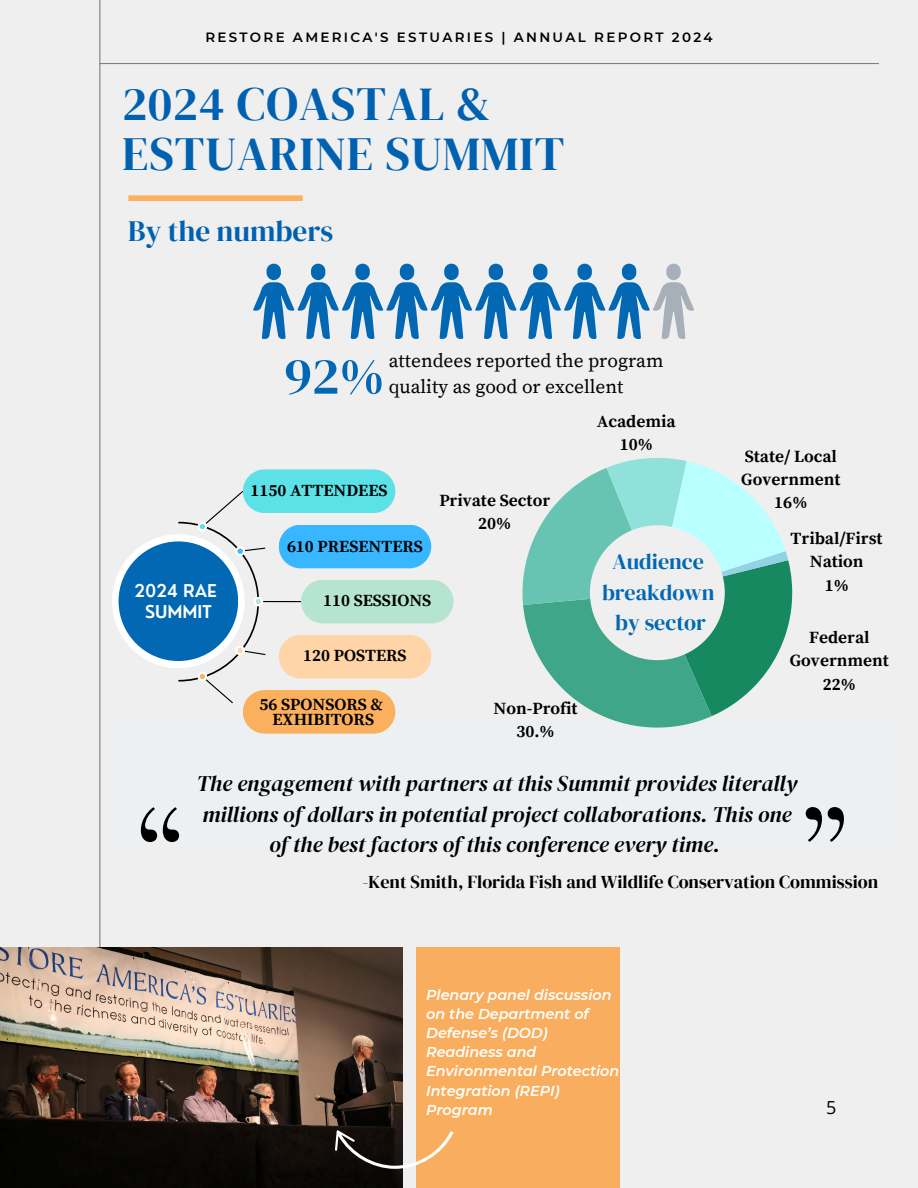
<style>
.page{position:relative;width:918px;height:1188px;background:#efefef}
.page>*{position:absolute;margin:0;border:0;box-sizing:border-box;transform-origin:0 0}
.t1{font:51.9px "DM Serif Display";color:#0268b3}
.t2{font:47.25px/50.1px "DM Serif Display";letter-spacing:.02em;color:#0061b1}
.t3{font:29.25px "DM Serif Display";color:#0061b1}
.t4{font:italic 22.05px/30.9px "DM Serif Display";color:#000;text-align:center}
.t5{font:22.05px/30.3px "DM Serif Display";color:#0268b3;text-align:center}
.t6{font:19.35px "Source Serif Pro";color:#000}
.t7{font:18.15px "DM Serif Display";color:#000}
.t8{font:18px "Open Sans";color:#000}
.t9{font:600 17.25px/20.7px "Nourd";color:#fff;text-align:center}
.t10{font:700 17.1px/23.1px "Source Serif Pro";color:#000;text-align:center}
.t11{font:700 16.95px/15.5px "Source Serif Pro";color:#000;text-align:center}
.t12{font:italic 600 14.4px/19.2px "Montserrat";color:#fff}
.t13{font:600 13.5px "Montserrat";letter-spacing:.17em;color:#000}
</style>
<div class="page">
<hr style="left:99px;top:0;width:1px;height:1188px;background:#808080">
<hr style="left:99px;top:63px;width:780px;height:1px;background:#808080">
<div style="left:416px;top:948px;width:204px;height:240px;background:#f8ae5e"></div>
<svg style="left:253px;top:264px;width:219px;height:75px"></svg>
<svg style="left:653px;top:264px;width:41px;height:75px"></svg>
<div style="left:128px;top:195px;width:175px;height:6px;background:#fbb05e"></div>
<img style="left:0;top:948px;width:403px;height:240px">
<svg style="left:141px;top:807px;width:38px;height:35px"></svg>
<svg style="left:806px;top:807px;width:38px;height:35px"></svg>
<svg style="left:522px;top:458px;width:271px;height:270px"></svg>
<hr style="left:263px;top:601px;width:38px;height:1px;background:#000">
<div style="left:112px;top:534px;width:133px;height:134px;background:#fff;border-radius:50%"></div>
<div style="left:119px;top:541px;width:119px;height:120px;background:#0268b3;border-radius:50%"></div>
<div style="left:243px;top:469px;width:152px;height:44px;background:#5ce1e6;border-radius:22px"></div>
<div style="left:279px;top:525px;width:152px;height:43px;background:#38b6ff;border-radius:22px"></div>
<div style="left:301px;top:580px;width:153px;height:43px;background:#b5e5d0;border-radius:22px"></div>
<div style="left:279px;top:635px;width:152px;height:44px;background:#ffd4a7;border-radius:22px"></div>
<div style="left:243px;top:690px;width:152px;height:44px;background:#fbb05e;border-radius:22px"></div>
<svg style="left:178px;top:491px;width:89px;height:213px"></svg>
<svg style="left:335px;top:1130px;width:118px;height:39px"></svg>
<p class="t13" style="left:205px;top:29px;width:509px">RESTORE AMERICA'S ESTUARIES | ANNUAL REPORT 2024</p>
<p class="t2" style="left:122px;top:78px;width:444px">2024 COASTAL &amp;<br>ESTUARINE SUMMIT</p>
<h3 class="t3" style="left:128px;top:211px;width:206px">By the numbers</h3>
<h5 class="t9" style="left:135px;top:580px;width:84px">2024 RAE<br>SUMMIT</h5>
<p class="t1" style="left:284px;top:340px;width:102px">92%</p>
<h1 class="t6" style="left:389px;top:350px;width:276px">attendees reported the program</h1>
<h1 class="t6" style="left:389px;top:376px;width:236px">quality as good or excellent</h1>
<h6 class="t10" style="left:597px;top:411px;width:80px">Academia</h6>
<p class="t10" style="left:620px;top:434px;width:35px">10%</p>
<p class="t11" style="left:251px;top:483px;width:138px">1150 ATTENDEES</p>
<p class="t11" style="left:287px;top:539px;width:137px">610 PRESENTERS</p>
<p class="t10" style="left:439px;top:489px;width:112px">Private Sector</p>
<p class="t10" style="left:478px;top:512px;width:35px">20%</p>
<p class="t11" style="left:323px;top:593px;width:110px">110 SESSIONS</p>
<p class="t11" style="left:303px;top:649px;width:105px">120 POSTERS</p>
<h4 class="t11" style="left:260px;top:697px;width:125px">56 SPONSORS &amp;<br>EXHIBITORS</h4>
<p class="t10" style="left:493px;top:697px;width:86px">Non-Profit</p>
<h6 class="t10" style="left:516px;top:720px;width:40px">30.%</h6>
<h2 class="t5" style="left:602px;top:546px;width:114px">Audience breakdown by sector</h2>
<h6 class="t10" style="left:741px;top:445px;width:101px;text-align:left">State/ Local<br>Government</h6>
<p class="t10" style="left:774px;top:492px;width:35px">16%</p>
<p class="t10" style="left:791px;top:528px;width:94px">Tribal/First<br>Nation</p>
<h6 class="t10" style="left:825px;top:574px;width:26px">1%</h6>
<p class="t10" style="left:809px;top:627px;width:62px">Federal</p>
<p class="t10" style="left:790px;top:650px;width:101px">Government</p>
<p class="t10" style="left:823px;top:673px;width:35px">22%</p>
<p class="t4" style="left:197px;top:767px;width:602px">The engagement with partners at this Summit provides literally millions of dollars in potential project collaborations. This one of the best factors of this conference every time.</p>
<p class="t7" style="left:362px;top:870px;width:517px">-Kent Smith, Florida Fish and Wildlife Conservation Commission</p>
<p class="t12" style="left:426px;top:985px;width:195px">Plenary panel discussion on the Department of<br>Defense’s (DOD)<br>Readiness and<br>Environmental Protection<br>Integration (REPI)<br>Program</p>
<p class="t8" style="left:826px;top:1094px;width:12px">5</p>
</div>
